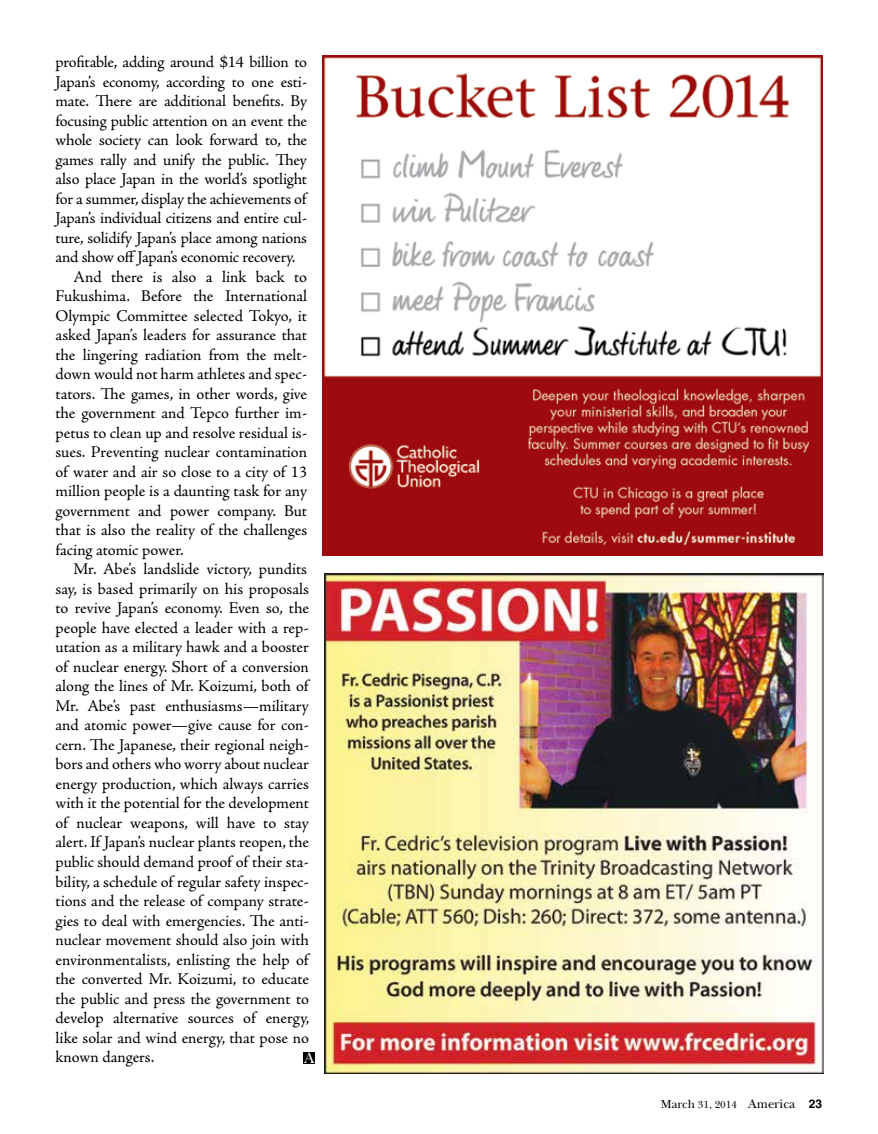
<style>
.page{position:relative;width:878px;height:1134px;background:#fff}
.page>*{position:absolute;margin:0;border:0;box-sizing:border-box;transform-origin:0 0}
.t1{font:16.5px "Adobe Jenson Pro";letter-spacing:-.005em;color:#000}
.t2{font:15.45px "New Baskerville ITC";color:#fff}
.t3{font:10.5px "New Baskerville ITC";color:#000}
.s1{font-size:12px}
.s2{font-size:12.75px}
.s3{font-family:"Helvetica LT Std";font-weight:700;font-size:12px}
</style>
<div class="page">
<img style="left:322px;top:56px;width:500px;height:499px">
<img style="left:324px;top:574px;width:500px;height:499px">
<div style="left:303px;top:1052px;width:12px;height:11px;background:#000"></div>
<p class="t1" style="left:56px;top:53px;width:253px">profitable, adding around $14 billion to</p>
<p class="t1" style="left:56px;top:72px;width:253px">Japan’s economy, according to one esti-</p>
<p class="t1" style="left:56px;top:92px;width:253px">mate. There are additional benefits. By</p>
<p class="t1" style="left:56px;top:111px;width:253px">focusing public attention on an event the</p>
<p class="t1" style="left:56px;top:131px;width:253px">whole society can look forward to, the</p>
<p class="t1" style="left:56px;top:150px;width:253px">games rally and unify the public. They</p>
<p class="t1" style="left:56px;top:170px;width:253px">also place Japan in the world’s spotlight</p>
<p class="t1" style="left:56px;top:189px;width:254px">for a summer, display the achievements of</p>
<p class="t1" style="left:56px;top:209px;width:253px">Japan’s individual citizens and entire cul-</p>
<p class="t1" style="left:56px;top:228px;width:253px">ture, solidify Japan’s place among nations</p>
<p class="t1" style="left:56px;top:248px;width:241px">and show off Japan’s economic recovery.</p>
<p class="t1" style="left:74px;top:267px;width:235px">And there is also a link back to</p>
<p class="t1" style="left:56px;top:287px;width:253px">Fukushima. Before the International</p>
<p class="t1" style="left:56px;top:306px;width:253px">Olympic Committee selected Tokyo, it</p>
<p class="t1" style="left:56px;top:326px;width:253px">asked Japan’s leaders for assurance that</p>
<p class="t1" style="left:56px;top:345px;width:253px">the lingering radiation from the melt-</p>
<p class="t1" style="left:56px;top:365px;width:253px">down would not harm athletes and spec-</p>
<p class="t1" style="left:56px;top:384px;width:253px">tators. The games, in other words, give</p>
<p class="t1" style="left:56px;top:404px;width:253px">the government and Tepco further im-</p>
<p class="t1" style="left:56px;top:423px;width:253px">petus to clean up and resolve residual is-</p>
<p class="t1" style="left:56px;top:443px;width:253px">sues. Preventing nuclear contamination</p>
<p class="t1" style="left:56px;top:462px;width:253px">of water and air so close to a city of 13</p>
<p class="t1" style="left:56px;top:482px;width:253px">million people is a daunting task for any</p>
<p class="t1" style="left:56px;top:501px;width:253px">government and power company. But</p>
<p class="t1" style="left:56px;top:521px;width:253px">that is also the reality of the challenges</p>
<p class="t1" style="left:56px;top:540px;width:130px">facing atomic power.</p>
<p class="t1" style="left:74px;top:560px;width:235px">Mr. Abe’s landslide victory, pundits</p>
<p class="t1" style="left:56px;top:579px;width:255px">say, is based primarily on his proposals</p>
<p class="t1" style="left:56px;top:599px;width:255px">to revive Japan’s economy. Even so, the</p>
<p class="t1" style="left:56px;top:618px;width:255px">people have elected a leader with a rep-</p>
<p class="t1" style="left:56px;top:638px;width:255px">utation as a military hawk and a booster</p>
<p class="t1" style="left:56px;top:657px;width:255px">of nuclear energy. Short of a conversion</p>
<p class="t1" style="left:56px;top:677px;width:256px">along the lines of Mr. Koizumi, both of</p>
<p class="t1" style="left:56px;top:696px;width:255px">Mr. Abe’s past enthusiasms—military</p>
<p class="t1" style="left:56px;top:716px;width:255px">and atomic power—give cause for con-</p>
<p class="t1" style="left:56px;top:735px;width:255px">cern. The Japanese, their regional neigh-</p>
<p class="t1" style="left:56px;top:755px;width:255px">bors and others who worry about nuclear</p>
<p class="t1" style="left:56px;top:774px;width:255px">energy production, which always carries</p>
<p class="t1" style="left:56px;top:794px;width:255px">with it the potential for the development</p>
<p class="t1" style="left:56px;top:813px;width:255px">of nuclear weapons, will have to stay</p>
<p class="t1" style="left:56px;top:833px;width:255px">alert. If Japan’s nuclear plants reopen, the</p>
<p class="t1" style="left:56px;top:852px;width:255px">public should demand proof of their sta-</p>
<p class="t1" style="left:56px;top:872px;width:255px">bility, a schedule of regular safety inspec-</p>
<p class="t1" style="left:56px;top:892px;width:255px">tions and the release of company strate-</p>
<p class="t1" style="left:56px;top:911px;width:255px">gies to deal with emergencies. The anti-</p>
<p class="t1" style="left:56px;top:931px;width:255px">nuclear movement should also join with</p>
<p class="t1" style="left:56px;top:950px;width:256px">environmentalists, enlisting the help of</p>
<p class="t1" style="left:56px;top:970px;width:255px">the converted Mr. Koizumi, to educate</p>
<p class="t1" style="left:56px;top:989px;width:255px">the public and press the government to</p>
<p class="t1" style="left:56px;top:1009px;width:255px">develop alternative sources of energy,</p>
<p class="t1" style="left:56px;top:1028px;width:255px">like solar and wind energy, that pose no</p>
<p class="t1" style="left:56px;top:1048px;width:100px">known dangers.</p>
<p class="t2" style="left:304px;top:1049px;width:12px">A</p>
<p class="t3" style="left:660px;top:1099px;width:163px"><span class="s1">March</span> 31, 2014 <span class="s2">America</span> <span class="s3">23</span></p>
</div>
